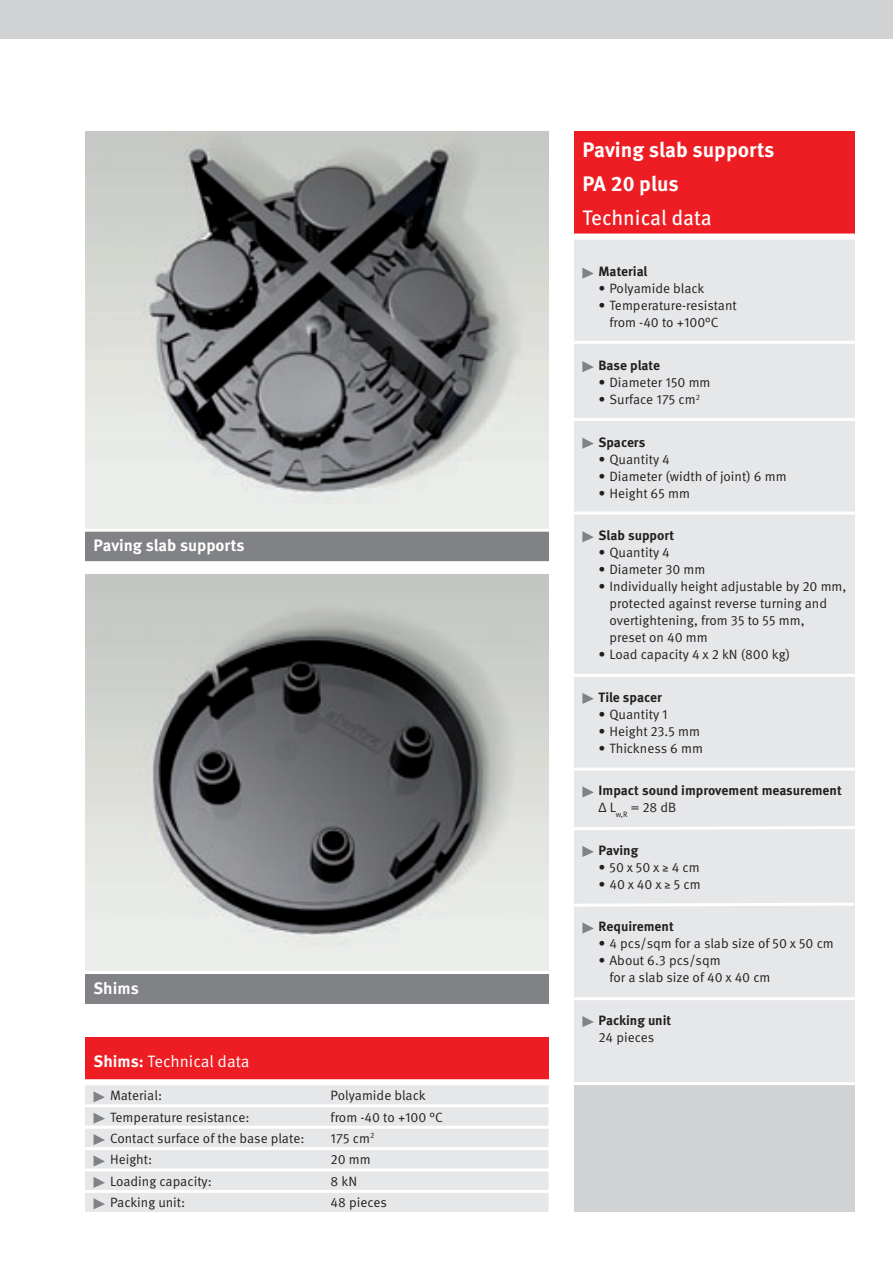
<style>
.page{position:relative;width:893px;height:1263px;background:#fff}
.page>*{position:absolute;margin:0;border:0;box-sizing:border-box;transform-origin:0 0}
.t1{font:700 21px/34px "Meta Pro";letter-spacing:-.005em;color:#fff}
.t2{font:21px "Meta Pro";color:#fff}
.t3{font:700 16.5px "Meta Pro";color:#fff}
.t4{font:16.5px "Meta Pro";color:#fff}
.t5{font:13.5px/17px "Meta Pro";color:#231f20}
.t6{font:700 13.5px/17px "Meta Pro";color:#231f20}
.s1{font-weight:700}
.s2{font-weight:400}
</style>
<div class="page">
<div style="left:0;top:0;width:893px;height:38px;background:#d1d2d4"></div>
<div style="left:85px;top:1037px;width:464px;height:48px;background:#ee1d23"></div>
<img style="left:85px;top:574px;width:464px;height:397px">
<div style="left:85px;top:1085px;width:464px;height:127px;background:#e6e7e9"></div>
<div style="left:574px;top:132px;width:281px;height:1080px;background:#e6e7e9"></div>
<img style="left:85px;top:132px;width:464px;height:397px">
<div style="left:574px;top:1082px;width:281px;height:130px;background:#d1d2d4"></div>
<hr style="left:574px;top:341px;width:281px;height:3px;background:#fff">
<hr style="left:574px;top:418px;width:281px;height:3px;background:#fff">
<hr style="left:574px;top:511px;width:281px;height:3px;background:#fff">
<hr style="left:574px;top:674px;width:281px;height:3px;background:#fff">
<hr style="left:574px;top:768px;width:281px;height:3px;background:#fff">
<svg style="left:574px;top:826px;width:281px;height:4px"></svg>
<svg style="left:574px;top:903px;width:280px;height:4px"></svg>
<hr style="left:574px;top:997px;width:281px;height:3px;background:#fff">
<hr style="left:574px;top:1082px;width:281px;height:3px;background:#fff">
<div style="left:574px;top:132px;width:281px;height:103px;background:#ee1d23"></div>
<svg style="left:582px;top:267px;width:12px;height:12px"></svg>
<svg style="left:582px;top:361px;width:12px;height:11px"></svg>
<svg style="left:582px;top:437px;width:12px;height:12px"></svg>
<svg style="left:582px;top:531px;width:12px;height:12px"></svg>
<svg style="left:582px;top:693px;width:12px;height:11px"></svg>
<svg style="left:582px;top:786px;width:12px;height:12px"></svg>
<svg style="left:582px;top:846px;width:12px;height:11px"></svg>
<svg style="left:582px;top:922px;width:12px;height:12px"></svg>
<svg style="left:582px;top:1016px;width:12px;height:11px"></svg>
<div style="left:574px;top:234px;width:281px;height:6px;background:#fff"></div>
<div style="left:85px;top:531px;width:464px;height:30px;background:#808285"></div>
<hr style="left:85px;top:529px;width:468px;height:3px;background:#fff">
<div style="left:85px;top:974px;width:464px;height:29px;background:#808285"></div>
<hr style="left:80px;top:1104px;width:477px;height:3px;background:#fff">
<hr style="left:80px;top:1126px;width:477px;height:3px;background:#fff">
<hr style="left:80px;top:1147px;width:477px;height:3px;background:#fff">
<hr style="left:80px;top:1168px;width:477px;height:3px;background:#fff">
<hr style="left:80px;top:1190px;width:477px;height:3px;background:#fff">
<div style="left:80px;top:1079px;width:477px;height:6px;background:#fff"></div>
<svg style="left:88px;top:1088px;width:17px;height:124px;background:#d6d7d9"></svg>
<p class="t3" style="left:94px;top:535px;width:152px">Paving slab supports</p>
<p class="t3" style="left:94px;top:977px;width:47px">Shims</p>
<p class="t4" style="left:94px;top:1051px;width:158px"><span class="s1">Shims:</span> Technical data</p>
<p class="t5" style="left:110px;top:1087px;width:54px">Material:</p>
<p class="t5" style="left:331px;top:1087px;width:97px">Polyamide black</p>
<p class="t5" style="left:110px;top:1109px;width:141px">Temperature resistance:</p>
<p class="t5" style="left:331px;top:1109px;width:114px">from -40 to +100 °C</p>
<p class="t5" style="left:110px;top:1130px;width:196px">Contact surface of the base plate:</p>
<p class="t5" style="left:331px;top:1130px;width:45px">175 cm<sup>2</sup></p>
<p class="t5" style="left:110px;top:1151px;width:44px">Height:</p>
<p class="t5" style="left:331px;top:1151px;width:42px">20 mm</p>
<p class="t5" style="left:110px;top:1173px;width:103px">Loading capacity:</p>
<p class="t5" style="left:331px;top:1173px;width:28px">8 kN</p>
<p class="t5" style="left:110px;top:1194px;width:77px">Packing unit:</p>
<p class="t5" style="left:331px;top:1194px;width:58px">48 pieces</p>
<h1 class="t1" style="left:582px;top:134px;width:194px">Paving slab supports<br>PA 20 plus</h1>
<h1 class="t2" style="left:582px;top:205px;width:131px">Technical data</h1>
<p class="t6" style="left:598px;top:264px;width:51px">Material</p>
<p class="t5" style="left:598px;top:281px;width:107px">• Polyamide black</p>
<p class="t5" style="left:598px;top:298px;width:140px;text-align:center">• Temperature-resistant from -40 to +100°C</p>
<p class="t6" style="left:599px;top:357px;width:63px">Base plate</p>
<p class="t5" style="left:599px;top:374px;width:114px">• Diameter 150 mm</p>
<p class="t5" style="left:599px;top:391px;width:103px">• Surface 175 cm<sup>2</sup></p>
<p class="t6" style="left:599px;top:434px;width:48px">Spacers</p>
<p class="t5" style="left:599px;top:451px;width:73px">• Quantity 4</p>
<p class="t5" style="left:599px;top:468px;width:190px">• Diameter (width of joint) 6 mm</p>
<p class="t5" style="left:599px;top:485px;width:93px">• Height 65 mm</p>
<p class="t6" style="left:599px;top:527px;width:77px">Slab support</p>
<p class="t5" style="left:599px;top:544px;width:73px">• Quantity 4</p>
<p class="t5" style="left:599px;top:561px;width:108px">• Diameter 30 mm</p>
<p class="t5" style="left:609px;top:578px;width:239px;text-indent:-11px">• Individually height adjustable by 20 mm, protected against reverse turning and overtightening, from 35 to 55 mm,<br>preset on 40 mm</p>
<p class="t5" style="left:599px;top:646px;width:193px">• Load capacity 4 x 2 kN (800 kg)</p>
<p class="t6" style="left:599px;top:689px;width:65px">Tile spacer</p>
<p class="t5" style="left:599px;top:706px;width:70px">• Quantity 1</p>
<p class="t5" style="left:599px;top:723px;width:103px">• Height 23.5 mm</p>
<p class="t5" style="left:599px;top:740px;width:106px">• Thickness 6 mm</p>
<p class="t6" style="left:599px;top:782px;width:245px">Impact sound improvement measurement<br><span class="s2">Δ L</span><sub>w,R</sub> <span class="s2">= 28 dB</span></p>
<p class="t6" style="left:599px;top:842px;width:41px">Paving</p>
<p class="t5" style="left:599px;top:859px;width:103px">• 50 x 50 x ≥ 4 cm</p>
<p class="t5" style="left:599px;top:876px;width:104px">• 40 x 40 x ≥ 5 cm</p>
<p class="t6" style="left:599px;top:918px;width:77px">Requirement</p>
<p class="t5" style="left:599px;top:935px;width:237px">• 4 pcs/sqm for a slab size of 50 x 50 cm</p>
<p class="t5" style="left:609px;top:952px;width:163px;text-indent:-11px">• About 6.3 pcs/sqm<br>for a slab size of 40 x 40 cm</p>
<p class="t6" style="left:599px;top:1012px;width:74px">Packing unit</p>
<p class="t5" style="left:599px;top:1029px;width:57px">24 pieces</p>
</div>
